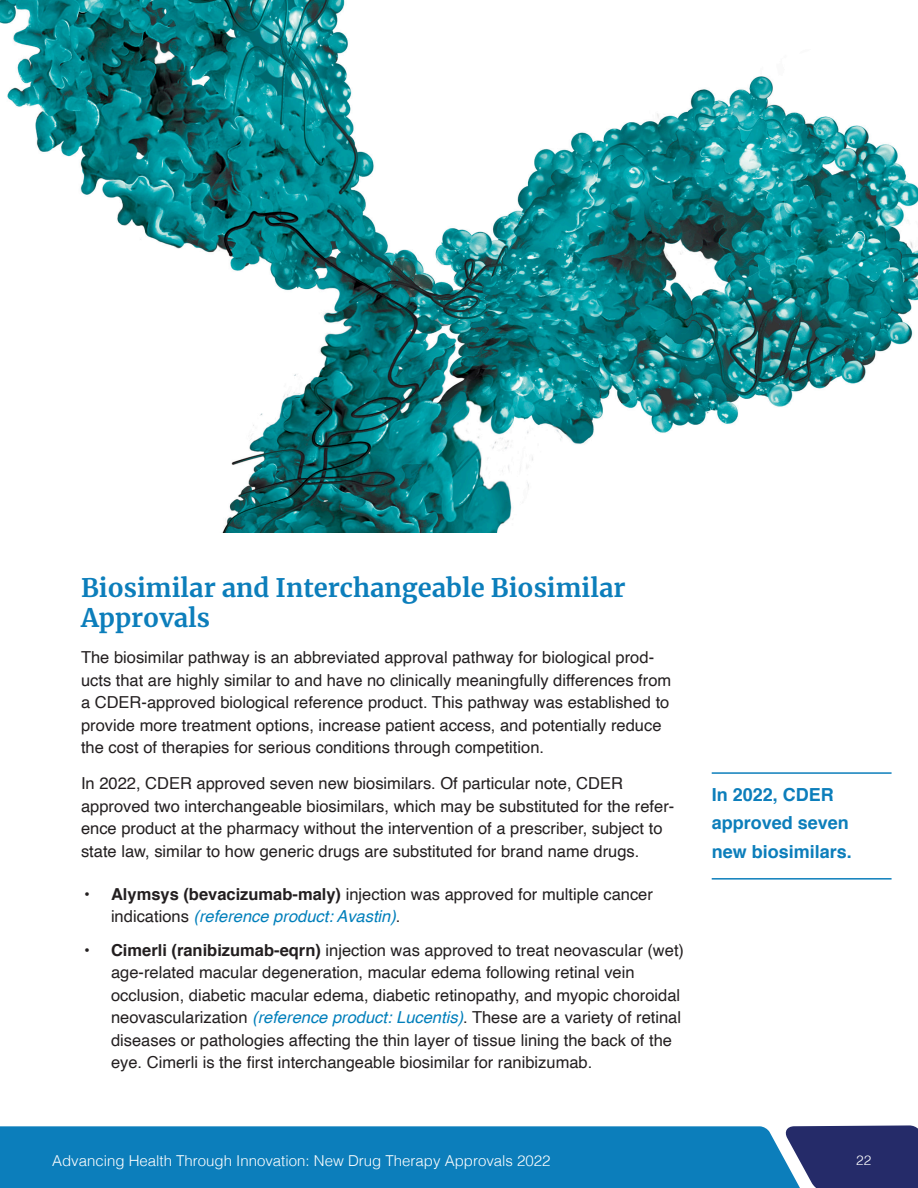
<style>
.page{position:relative;width:918px;height:1188px;background:#fff}
.page>*{position:absolute;margin:0;border:0;box-sizing:border-box;transform-origin:0 0}
.t1{font:700 25.5px/30.6px "Merriweather";color:#0c7ebb}
.Sidebar_Right{font:700 18px/28.5px "Helvetica";color:#0c7ebb}
.Body{font:16.5px/22.5px "Helvetica";color:#231f20}
.t2{font:300 15px "Helvetica";color:#fff}
.t3{font:300 13.5px "Helvetica";color:#fff}
.s1{font-weight:700}
.s2{font-style:italic;color:#007fbb}
</style>
<div class="page">
<div style="left:802px;top:1125px;width:116px;height:63px;background:#252b69"></div>
<div style="left:0;top:1126px;width:802px;height:62px;background:#0c7ebb"></div>
<img style="left:0;top:0;width:918px;height:533px">
<hr style="left:712px;top:772px;width:180px;height:2px;background:#0c7ebb">
<hr style="left:712px;top:878px;width:180px;height:2px;background:#0c7ebb">
<h1 class="t1" style="left:81px;top:572px;width:546px">Biosimilar and Interchangeable Biosimilar<br>Approvals</h1>
<p class="Body" style="left:81px;top:647px;width:592px">The biosimilar pathway is an abbreviated approval pathway for biological prod&shy;ucts that are highly similar to and have no clinically meaningfully differences from a CDER-approved biological reference product. This pathway was established to provide more treatment options, increase patient access, and potentially reduce the cost of therapies for serious conditions through competition.</p>
<p class="Body" style="left:81px;top:773px;width:595px">In 2022, CDER approved seven new biosimilars. Of particular note, CDER approved two interchangeable biosimilars, which may be substituted for the refer&shy;ence product at the pharmacy without the intervention of a prescriber, subject to state law, similar to how generic drugs are substituted for brand name drugs.</p>
<p class="Body" style="left:111px;top:883px;width:543px;text-indent:-27px">• <span class="s1">Alymsys (bevacizumab-maly)</span> injection was approved for multiple cancer indications <span class="s2">(reference product: Avastin)</span>.</p>
<p class="Body" style="left:111px;top:939px;width:575px;text-indent:-27px">• <span class="s1">Cimerli (ranibizumab-eqrn)</span> injection was approved to treat neovascular (wet) age-related macular degeneration, macular edema following retinal vein occlusion, diabetic macular edema, diabetic retinopathy, and myopic choroidal neovascularization <span class="s2">(reference product: Lucentis)</span>. These are a variety of retinal diseases or pathologies affecting the thin layer of tissue lining the back of the eye. Cimerli is the first interchangeable biosimilar for ranibizumab.</p>
<p class="Sidebar_Right" style="left:712px;top:780px;width:142px">In 2022, CDER approved seven new biosimilars.</p>
<p class="t2" style="left:52px;top:1148px;width:500px">Advancing Health Through Innovation: New Drug Therapy Approvals 2022</p>
<p class="t3" style="left:856px;top:1148px;width:17px">22</p>
</div>
